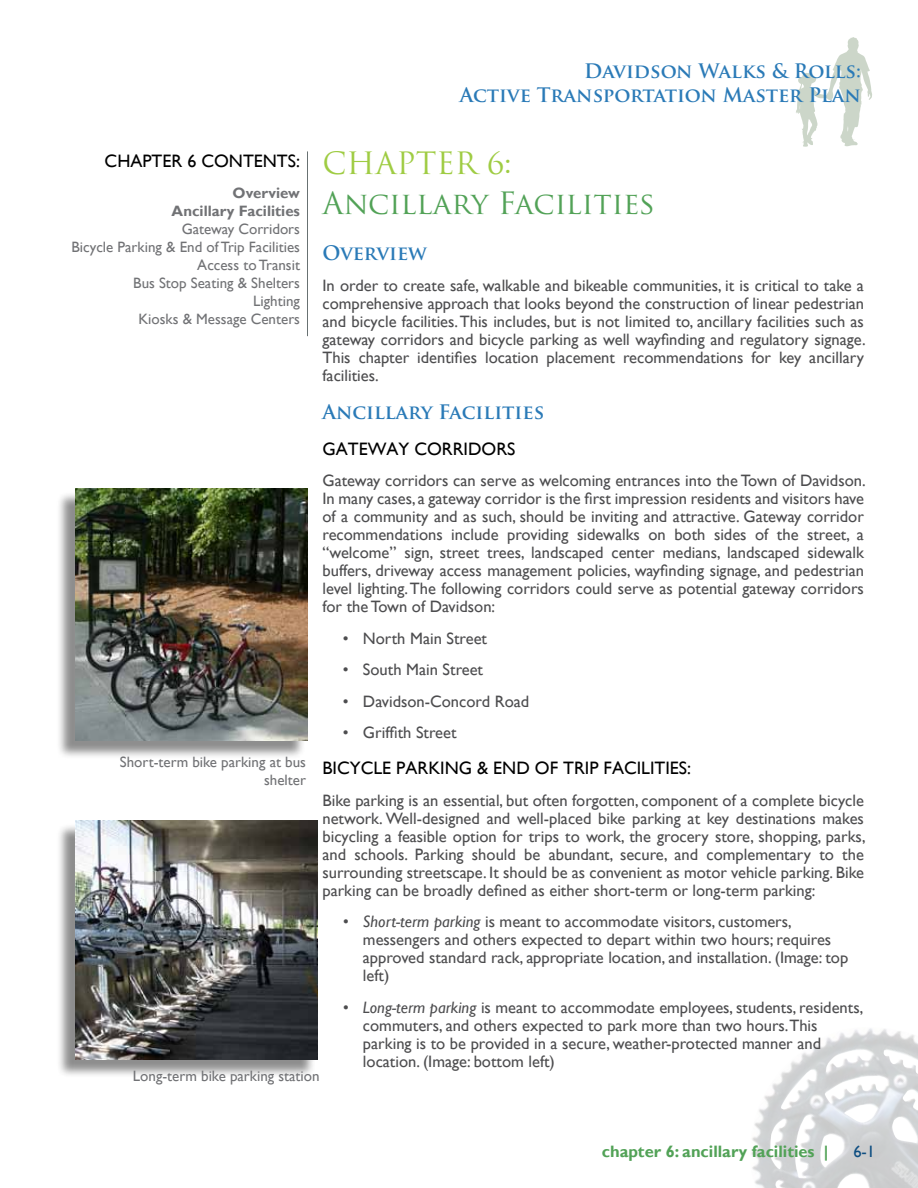
<style>
.page{position:relative;width:918px;height:1188px;background:#fff}
.page>*{position:absolute;margin:0;border:0;box-sizing:border-box;transform-origin:0 0}
.t1{font:30px "Trajan Pro";color:#52a257}
.t2{font:30px "Trajan Pro";color:#9fcc43}
.t3{font:700 19.5px/24px "Trajan Pro";color:#2a7ab7;text-align:right}
.t4{font:18px "Gill Sans";color:#000}
.t5{font:16.5px/18px "Gill Sans";color:#4d4d4f;text-align:justify}
.t6{font:700 16.5px "Gill Sans";color:#52a257}
.t7{font:16.5px "Gill Sans";color:#0e4e81}
.t8{font:15px/18px "Gill Sans";color:#717275;text-align:right}
.t9{font:700 15px/18px "Gill Sans";color:#717275;text-align:right}
.s1{font-style:italic}
</style>
<div class="page">
<svg style="left:796px;top:37px;width:76px;height:110px"></svg>
<img style="left:751px;top:1028px;width:167px;height:160px">
<hr style="left:307px;top:151px;width:1px;height:185px;background:#687172">
<div style="left:56px;top:491px;width:249px;height:268px;background:#000;opacity:.45"></div>
<img style="left:75px;top:489px;width:233px;height:252px">
<div style="left:56px;top:823px;width:259px;height:256px;background:#000;opacity:.45"></div>
<img style="left:75px;top:821px;width:243px;height:239px">
<p class="t3" style="left:460px;top:60px;width:403px">Davidson Walks &amp; Rolls:<br>Active Transportation Master Plan</p>
<h1 class="t2" style="left:322px;top:144px;width:191px">CHAPTER 6:</h1>
<h1 class="t1" style="left:322px;top:184px;width:334px">Ancillary Facilities</h1>
<p class="t4" style="left:105px;top:150px;width:197px">CHAPTER 6 Contents:</p>
<p class="t9" style="left:172px;top:185px;width:130px">Overview<br>Ancillary Facilities</p>
<p class="t8" style="left:72px;top:221px;width:230px">Gateway Corridors<br>Bicycle Parking &amp; End of Trip Facilities<br>Access to Transit<br>Bus Stop Seating &amp; Shelters<br>Lighting<br>Kiosks &amp; Message Centers</p>
<p class="t3" style="left:322px;top:241px;width:106px">Overview</p>
<p class="t5" style="left:322px;top:277px;width:545px">In order to create safe, walkable and bikeable communities, it is critical to take a comprehensive approach that looks beyond the construction of linear pedestrian and bicycle facilities. This includes, but is not limited to, ancillary facilities such as gateway corridors and bicycle parking as well wayfinding and regulatory signage.<br>This chapter identifies location placement recommendations for key ancillary facilities.</p>
<p class="t3" style="left:322px;top:400px;width:223px">Ancillary Facilities</p>
<p class="t4" style="left:322px;top:438px;width:195px">Gateway Corridors</p>
<p class="t5" style="left:322px;top:472px;width:545px">Gateway corridors can serve as welcoming entrances into the Town of Davidson.<br>In many cases, a gateway corridor is the first impression residents and visitors have of a community and as such, should be inviting and attractive. Gateway corridor recommendations include providing sidewalks on both sides of the street, a “welcome” sign, street trees, landscaped center medians, landscaped sidewalk buffers, driveway access management policies, wayfinding signage, and pedestrian level lighting. The following corridors could serve as potential gateway corridors for the Town of Davidson:</p>
<p class="t5" style="left:343px;top:630px;width:146px">• North Main Street</p>
<p class="t5" style="left:343px;top:661px;width:142px">• South Main Street</p>
<p class="t5" style="left:343px;top:693px;width:188px">• Davidson-Concord Road</p>
<p class="t5" style="left:343px;top:724px;width:115px">• Griffith Street</p>
<p class="t4" style="left:322px;top:758px;width:129px">Bicyc le Parking</p>
<p class="t4" style="left:477px;top:758px;width:216px">&amp; En d of Trip Faci liti es:</p>
<p class="t5" style="left:322px;top:792px;width:545px">Bike parking is an essential, but often forgotten, component of a complete bicycle network. Well-designed and well-placed bike parking at key destinations makes bicycling a feasible option for trips to work, the grocery store, shopping, parks, and schools. Parking should be abundant, secure, and complementary to the surrounding streetscape. It should be as convenient as motor vehicle parking. Bike parking can be broadly defined as either short-term or long-term parking:</p>
<p class="t5" style="left:363px;top:913px;width:487px;text-align:left;text-indent:-20px"><span class="s1">• Short-term parking</span> is meant to accommodate visitors, customers, messengers and others expected to depart within two hours; requires approved standard rack, appropriate location, and installation. (Image: top left)</p>
<p class="t5" style="left:363px;top:999px;width:502px;text-align:left;text-indent:-20px"><span class="s1">• Long-term parking</span> is meant to accommodate employees, students, residents, commuters, and others expected to park more than two hours.This parking is to be provided in a secure, weather-protected manner and location. (Image: bottom left)</p>
<p class="t8" style="left:120px;top:753px;width:188px">Short-term bike parking at bus shelter</p>
<p class="t8" style="left:133px;top:1067px;width:188px">Long-term bike parking station</p>
<p class="t6" style="left:602px;top:1142px;width:228px">chapter 6: ancillary facilities |</p>
<p class="t7" style="left:853px;top:1142px;width:23px">6-1</p>
</div>
